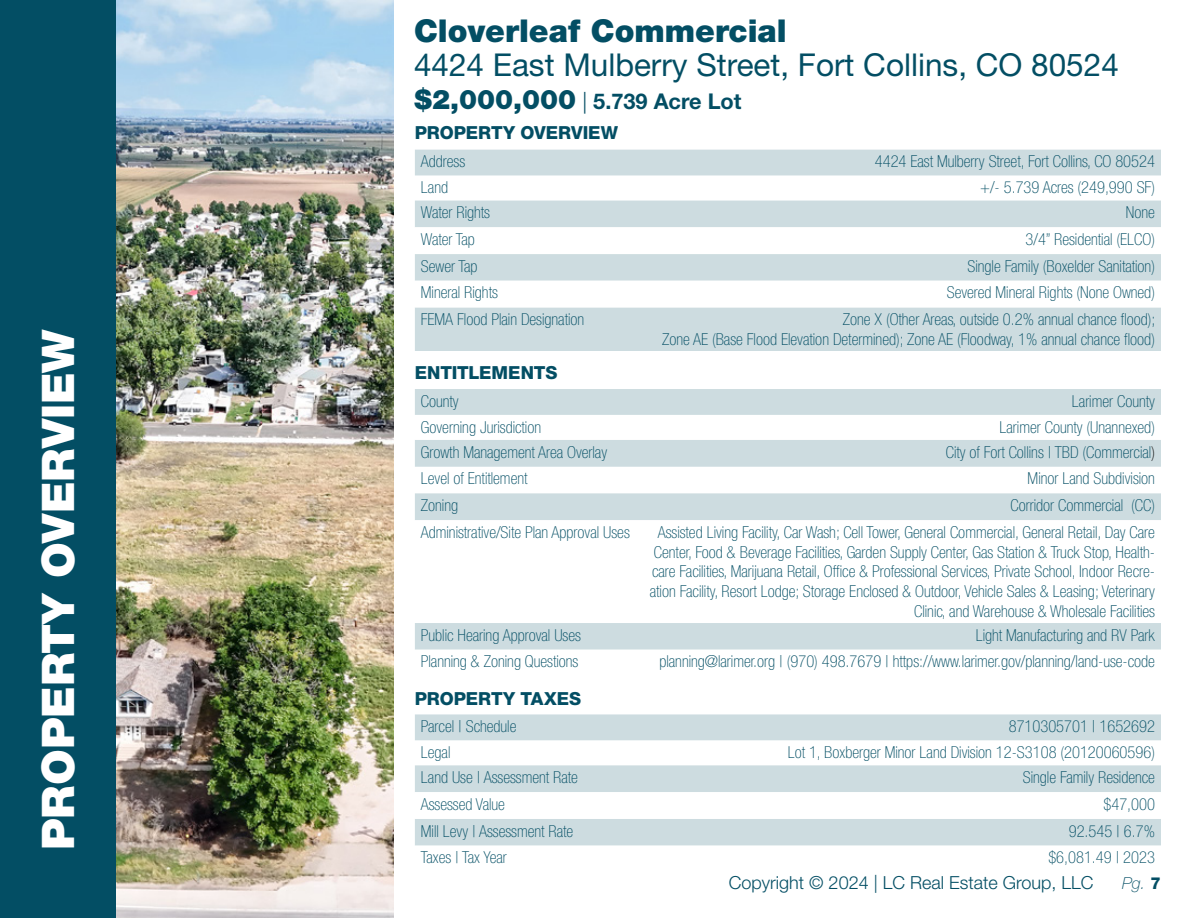
<style>
.page{position:relative;width:1188px;height:918px;background:#fff}
.page>*{position:absolute;margin:0;border:0;box-sizing:border-box;transform-origin:0 0}
.t1{font:900 45px "Helvetica Neue LT Std";color:#fff}
.t2{font:31.5px "Helvetica Neue LT Std";color:#034e64}
.t3{font:900 31.5px "Helvetica Neue LT Std";color:#034e64}
.t4{font:700 21.75px "Helvetica Neue LT Std";color:#034e64}
.t5{font:800 18px "Helvetica Neue LT Std";letter-spacing:-.005em;color:#034e64}
.t6{font:300 18px "Helvetica Neue LT Std";color:#034e64}
.t7{font:100 condensed 16.5px/19.8px "Helvetica Neue LT Std";color:#034e64;text-align:right}
.t8{font:italic 100 16.5px "Helvetica Neue LT Std";color:#034e64}
.s1{font-weight:900;font-size:27px}
.s2{font-weight:300}
.s3{color:#000}
.s4{font-weight:800;font-style:normal}
</style>
<div class="page">
<div style="left:0;top:0;width:117px;height:918px;background:#034e64"></div>
<img style="left:117px;top:1px;width:276px;height:917px">
<svg style="left:415px;top:389px;width:746px;height:261px"></svg>
<svg style="left:415px;top:150px;width:746px;height:201px;fill:#cddce0"></svg>
<svg style="left:415px;top:227px;width:746px;height:80px"></svg>
<svg style="left:415px;top:714px;width:746px;height:78px;fill:#cddce0"></svg>
<div style="left:415px;top:819px;width:746px;height:27px;background:#cddce0"></div>
<h1 class="t1" style="left:31px;top:850px;width:523px;rotate:-90deg">PROPERTY OVERVIEW</h1>
<h2 class="t3" style="left:414px;top:12px;width:374px">Cloverleaf Commercial</h2>
<h2 class="t2" style="left:414px;top:46px;width:706px">4424 East Mulberry Street, Fort Collins, CO 80524</h2>
<h3 class="t4" style="left:414px;top:88px;width:329px"><span class="s1">$2,000,000</span> <span class="s2">|</span> 5.739 Acre Lot</h3>
<p class="t5" style="left:415px;top:121px;width:205px">PROPERTY OVERVIEW</p>
<p class="t7" style="left:421px;top:152px;width:46px">Address</p>
<p class="t7" style="left:875px;top:152px;width:282px">4424 East Mulberry Street, Fort Collins, CO 80524</p>
<p class="t7" style="left:421px;top:177px;width:29px">Land</p>
<p class="t7" style="left:980px;top:177px;width:176px">+/- 5.739 Acres (249,990 SF)</p>
<p class="t7" style="left:421px;top:202px;width:71px">Water Rights</p>
<p class="t7" style="left:1126px;top:202px;width:31px">None</p>
<p class="t7" style="left:421px;top:229px;width:56px">Water Tap</p>
<p class="t7" style="left:1026px;top:229px;width:131px">3/4” Residential (ELCO)</p>
<p class="t7" style="left:421px;top:256px;width:58px">Sewer Tap</p>
<p class="t7" style="left:967px;top:256px;width:189px">Single Family (Boxelder Sanitation)</p>
<p class="t7" style="left:421px;top:283px;width:78px">Mineral Rights</p>
<p class="t7" style="left:947px;top:283px;width:210px">Severed Mineral Rights (None Owned)</p>
<p class="t7" style="left:421px;top:309px;width:165px">FEMA Flood Plain Designation</p>
<p class="t7" style="left:662px;top:309px;width:495px">Zone X (Other Areas, outside 0.2% annual chance flood);<br>Zone AE (Base Flood Elevation Determined); Zone AE (Floodway, 1% annual chance flood)</p>
<p class="t5" style="left:415px;top:362px;width:144px">ENTITLEMENTS</p>
<p class="t7" style="left:421px;top:391px;width:39px">County</p>
<p class="t7" style="left:1072px;top:391px;width:85px">Larimer County</p>
<p class="t7" style="left:421px;top:417px;width:122px">Governing Jurisdiction</p>
<p class="t7" style="left:1000px;top:417px;width:157px">Larimer County (Unannexed)</p>
<p class="t7" style="left:421px;top:442px;width:188px">Growth Management Area Overlay</p>
<p class="t7" style="left:946px;top:442px;width:211px">City of Fort Collins | TBD (Commercial<span class="s3">)</span></p>
<p class="t7" style="left:421px;top:469px;width:108px">Level of Entitlement</p>
<p class="t7" style="left:1028px;top:469px;width:129px">Minor Land Subdivision</p>
<p class="t7" style="left:421px;top:495px;width:39px">Zoning</p>
<p class="t7" style="left:1011px;top:495px;width:146px">Corridor Commercial (CC)</p>
<p class="t7" style="left:421px;top:522px;width:210px">Administrative/Site Plan Approval Uses</p>
<p class="t7" style="left:650px;top:522px;width:507px">Assisted Living Facility, Car Wash; Cell Tower, General Commercial, General Retail, Day Care Center, Food &amp; Beverage Facilities, Garden Supply Center, Gas Station &amp; Truck Stop, Health&shy;care Facilities, Marijuana Retail, Office &amp; Professional Services, Private School, Indoor Recre&shy;ation Facility, Resort Lodge; Storage Enclosed &amp; Outdoor, Vehicle Sales &amp; Leasing; Veterinary Clinic, and Warehouse &amp; Wholesale Facilities</p>
<p class="t7" style="left:421px;top:625px;width:162px">Public Hearing Approval Uses</p>
<p class="t7" style="left:976px;top:625px;width:181px">Light Manufacturing and RV Park</p>
<p class="t7" style="left:421px;top:652px;width:159px">Planning &amp; Zoning Questions</p>
<p class="t7" style="left:659px;top:652px;width:497px">planning@larimer.org | (970) 498.7679 | https://www.larimer.gov/planning/land-use-code</p>
<p class="t5" style="left:415px;top:688px;width:168px">PROPERTY TAXES</p>
<p class="t7" style="left:421px;top:716px;width:97px">Parcel | Schedule</p>
<p class="t7" style="left:1009px;top:716px;width:148px">8710305701 | 1652692</p>
<p class="t7" style="left:421px;top:742px;width:31px">Legal</p>
<p class="t7" style="left:788px;top:742px;width:369px">Lot 1, Boxberger Minor Land Division 12-S3108 (20120060596)</p>
<p class="t7" style="left:421px;top:767px;width:158px">Land Use | Assessment Rate</p>
<p class="t7" style="left:1023px;top:767px;width:134px">Single Family Residence</p>
<p class="t7" style="left:421px;top:794px;width:86px">Assessed Value</p>
<p class="t7" style="left:1104px;top:794px;width:53px">$47,000</p>
<p class="t7" style="left:421px;top:821px;width:154px">Mill Levy | Assessment Rate</p>
<p class="t7" style="left:1069px;top:821px;width:88px">92.545 | 6.7%</p>
<p class="t7" style="left:421px;top:848px;width:87px">Taxes | Tax Year</p>
<p class="t7" style="left:1048px;top:848px;width:108px">$6,081.49 | 2023</p>
<p class="t6" style="left:729px;top:872px;width:366px">Copyright © 2024 | LC Real Estate Group, LLC</p>
<p class="t8" style="left:1122px;top:874px;width:40px">Pg. <span class="s4">7</span></p>
</div>
